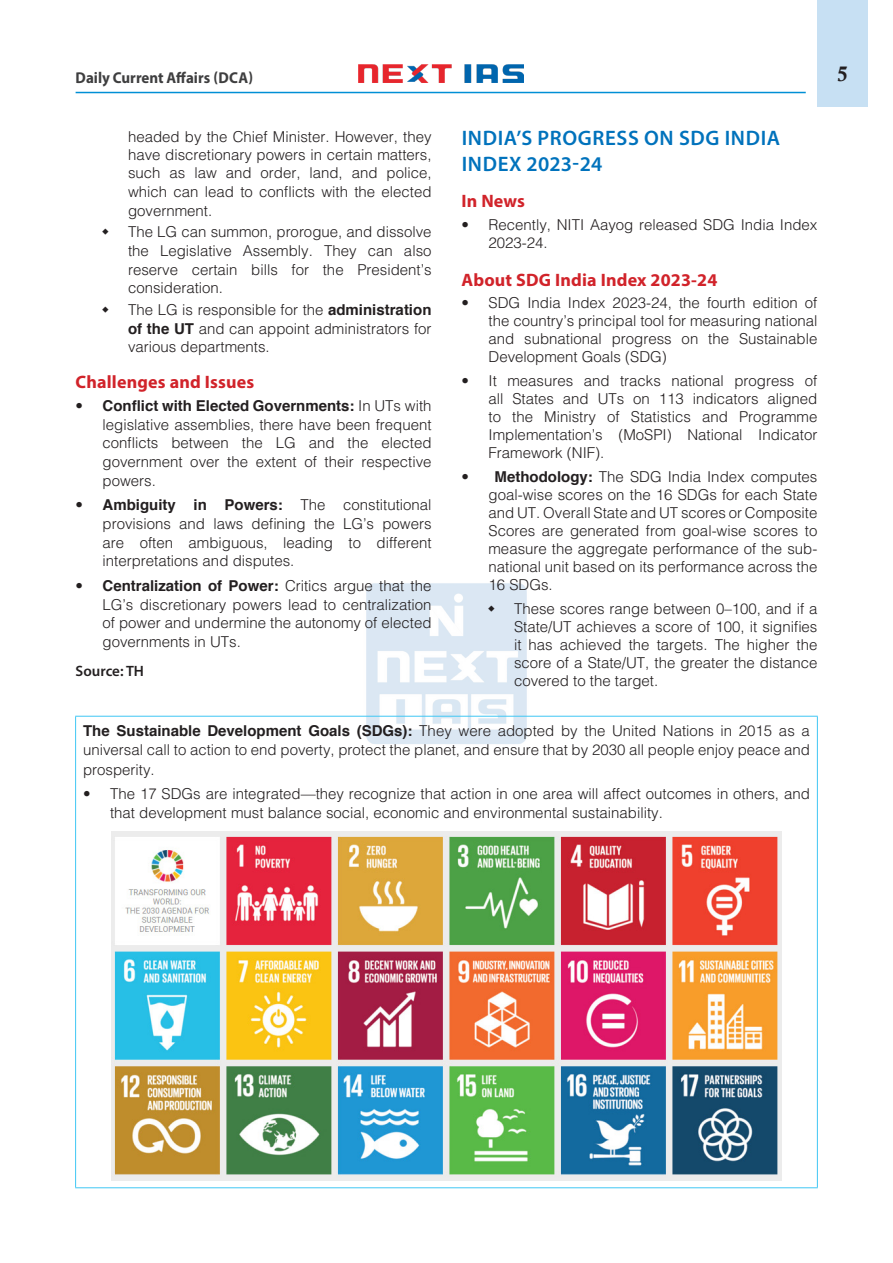
<style>
.page{position:relative;width:893px;height:1263px;background:#fff}
.page>*{position:absolute;margin:0;border:0;box-sizing:border-box;transform-origin:0 0}
.H-1{font:600 21px/25.2px "Myriad Pro";letter-spacing:.03em;color:#0072bc}
.t1{font:21px "Calis MT Bol";color:#231f20}
.H-2{font:700 18px "Myriad Pro";letter-spacing:.01em;color:#d1232a}
.t2{font:700 15.75px "Myriad Pro";color:#3e3e3f;scale:.95 1}
.body{font:300 15px/18px "Helvetica";color:#231f20;text-align:justify}
.body-2{font:600 15px "Myriad Pro";color:#231f20}
.s1{font-weight:700}
</style>
<div class="page">
<div style="left:817px;top:0;width:51px;height:107px;background:#c7e0f3"></div>
<img style="left:358px;top:64px;width:165px;height:19px">
<hr style="left:76px;top:92px;width:730px;height:1px;background:#008fd5">
<img style="left:361px;top:583px;width:171px;height:161px">
<hr style="left:75px;top:716px;width:743px;height:1px;background:#40c7f4">
<hr style="left:75px;top:716px;width:1px;height:471px;background:#40c7f4">
<hr style="left:817px;top:716px;width:1px;height:471px;background:#40c7f4">
<hr style="left:75px;top:1187px;width:743px;height:1px;background:#40c7f4">
<img style="left:112px;top:832px;width:669px;height:348px">
<svg style="left:488px;top:606px;width:6px;height:6px"></svg>
<p class="t2" style="left:76px;top:67px;width:188px">Daily Current Affairs (DCA)</p>
<h1 class="t1" style="left:837px;top:62px;width:12px">5</h1>
<p class="body" style="left:128px;top:127px;width:305px;line-height:18.5px">headed by the Chief Minister. However, they have discretionary powers in certain matters, such as law and order, land, and police, which can lead to conflicts with the elected government.</p>
<p class="body" style="left:128px;top:222px;width:305px;line-height:18.6px">The LG can summon, prorogue, and dissolve the Legislative Assembly. They can also reserve certain bills for the President’s consideration.</p>
<p class="body" style="left:128px;top:300px;width:305px;line-height:18.6px">The LG is responsible for the <span class="s1">administration of the UT</span> and can appoint administrators for various departments.</p>
<p class="H-2" style="left:76px;top:370px;width:180px">Challenges and Issues</p>
<p class="body" style="left:103px;top:396px;width:330px;line-height:18.6px;text-indent:-27px">• <span class="s1">Conflict with Elected Governments:</span> In UTs with legislative assemblies, there have been frequent conflicts between the LG and the elected government over the extent of their respective powers.</p>
<p class="body" style="left:103px;top:495px;width:330px;line-height:18.6px;text-indent:-27px">• <span class="s1">Ambiguity in Powers:</span> The constitutional provisions and laws defining the LG’s powers are often ambiguous, leading to different interpretations and disputes.</p>
<p class="body" style="left:103px;top:576px;width:330px;line-height:18.6px;text-indent:-27px">• <span class="s1">Centralization of Power:</span> Critics argue that the LG’s discretionary powers lead to centralization of power and undermine the autonomy of elected governments in UTs.</p>
<p class="body-2" style="left:76px;top:662px;width:70px">Source: TH</p>
<p class="H-1" style="left:462px;top:125px;width:320px">INDIA’S PROGRESS ON SDG INDIA<br>INDEX 2023-24</p>
<p class="H-2" style="left:461px;top:189px;width:65px">In News</p>
<p class="body" style="left:488px;top:215px;width:330px;text-indent:-27px">• Recently, NITI Aayog released SDG India Index<br>2023-24.</p>
<p class="H-2" style="left:461px;top:268px;width:257px">About SDG India Index 2023-24</p>
<p class="body" style="left:488px;top:293px;width:330px;text-indent:-27px">• SDG India Index 2023-24, the fourth edition of the country’s principal tool for measuring national and subnational progress on the Sustainable Development Goals (SDG)</p>
<p class="body" style="left:488px;top:371px;width:330px;text-indent:-27px">• It measures and tracks national progress of all States and UTs on 113 indicators aligned to the Ministry of Statistics and Programme Implementation’s (MoSPI) National Indicator Framework (NIF).</p>
<p class="body" style="left:488px;top:467px;width:330px;text-indent:-27px">• <span class="s1">Methodology:</span> The SDG India Index computes goal-wise scores on the 16 SDGs for each State and UT. Overall State and UT scores or Composite Scores are generated from goal-wise scores to measure the aggregate performance of the sub&shy;national unit based on its performance across the 16 SDGs.</p>
<p class="body" style="left:514px;top:599px;width:305px">These scores range between 0–100, and if a State/UT achieves a score of 100, it signifies it has achieved the targets. The higher the score of a State/UT, the greater the distance covered to the target.</p>
<p class="body" style="left:83px;top:720px;width:728px;line-height:19.5px"><span class="s1">The Sustainable Development Goals (SDGs):</span> They were adopted by the United Nations in 2015 as a universal call to action to end poverty, protect the planet, and ensure that by 2030 all people enjoy peace and prosperity.</p>
<p class="body" style="left:110px;top:783px;width:701px;line-height:19.5px;text-indent:-27px">• The 17 SDGs are integrated—they recognize that action in one area will affect outcomes in others, and that development must balance social, economic and environmental sustainability.</p>
</div>
